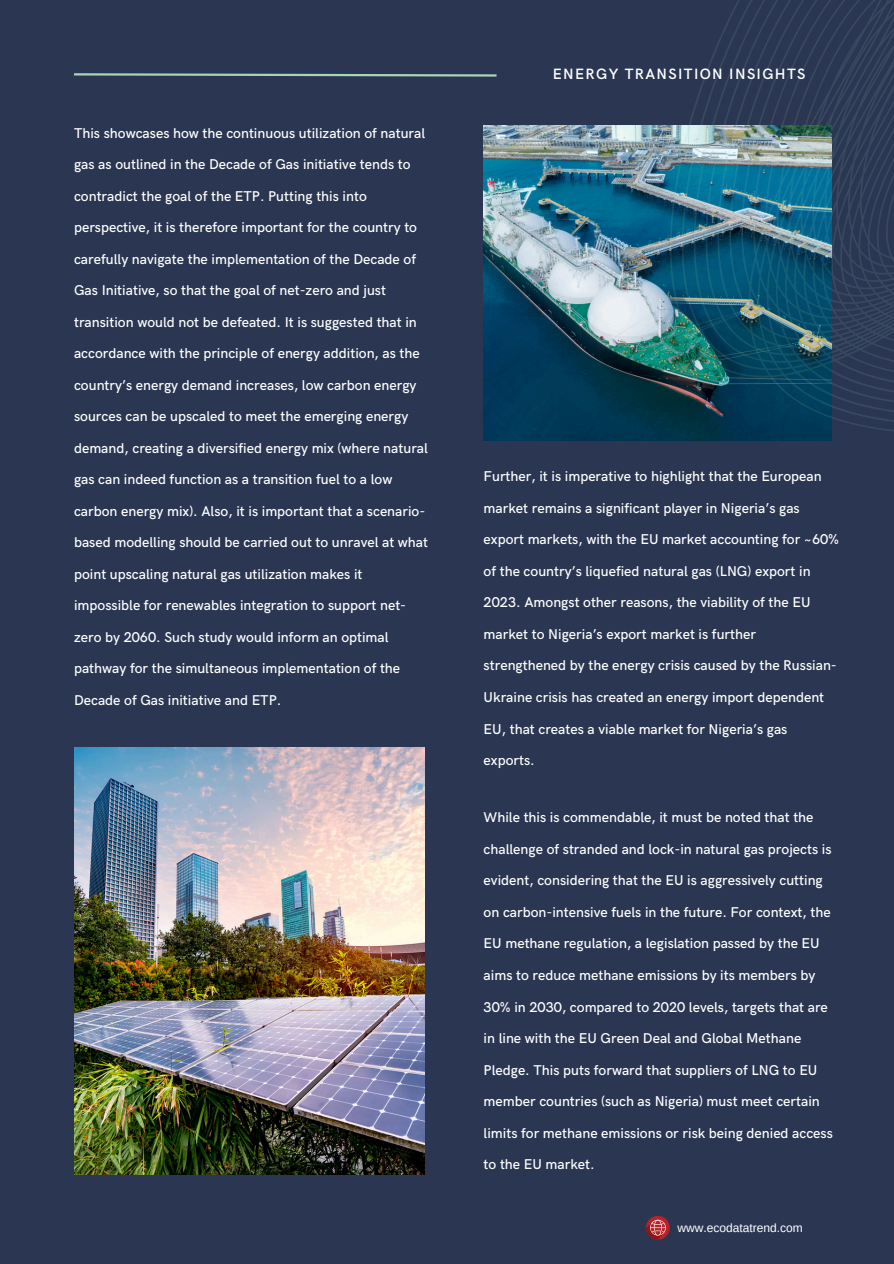
<style>
.page{position:relative;width:894px;height:1264px;background:#fff}
.page>*{position:absolute;margin:0;border:0;box-sizing:border-box;transform-origin:0 0}
.t1{font:600 15px "HK Grotesk";letter-spacing:.09em;color:#fff}
.t2{font:500 14.25px "HK Grotesk";color:#fff}
.t3{font:12px "Arimo";color:#fff}
</style>
<div class="page">
<div style="left:0;top:0;width:893px;height:1263px;background:#2a3652"></div>
<svg style="left:74px;top:73px;width:423px;height:4px"></svg>
<img style="left:483px;top:126px;width:40px;height:315px">
<img style="left:523px;top:0;width:370px;height:441px">
<img style="left:74px;top:747px;width:350px;height:426px">
<svg style="left:646px;top:1216px;width:23px;height:23px"></svg>
<p class="t2" style="left:74px;top:125px;width:352px">This showcases how the continuous utilization of natural</p>
<p class="t2" style="left:74px;top:156px;width:338px">gas as outlined in the Decade of Gas initiative tends to</p>
<p class="t2" style="left:74px;top:188px;width:294px">contradict the goal of the ETP. Putting this into</p>
<p class="t2" style="left:74px;top:219px;width:344px">perspective, it is therefore important for the country to</p>
<p class="t2" style="left:74px;top:251px;width:343px">carefully navigate the implementation of the Decade of</p>
<p class="t2" style="left:74px;top:282px;width:313px">Gas Initiative, so that the goal of net-zero and just</p>
<p class="t2" style="left:74px;top:314px;width:344px">transition would not be defeated. It is suggested that in</p>
<p class="t2" style="left:74px;top:345px;width:347px">accordance with the principle of energy addition, as the</p>
<p class="t2" style="left:74px;top:377px;width:344px">country’s energy demand increases, low carbon energy</p>
<p class="t2" style="left:74px;top:408px;width:336px">sources can be upscaled to meet the emerging energy</p>
<p class="t2" style="left:74px;top:440px;width:355px">demand, creating a diversified energy mix (where natural</p>
<p class="t2" style="left:74px;top:471px;width:320px">gas can indeed function as a transition fuel to a low</p>
<p class="t2" style="left:74px;top:503px;width:353px">carbon energy mix). Also, it is important that a scenario-</p>
<p class="t2" style="left:74px;top:534px;width:355px">based modelling should be carried out to unravel at what</p>
<p class="t2" style="left:74px;top:566px;width:290px">point upscaling natural gas utilization makes it</p>
<p class="t2" style="left:74px;top:597px;width:333px">impossible for renewables integration to support net-</p>
<p class="t2" style="left:74px;top:629px;width:316px">zero by 2060. Such study would inform an optimal</p>
<p class="t2" style="left:74px;top:660px;width:327px">pathway for the simultaneous implementation of the</p>
<p class="t2" style="left:74px;top:692px;width:209px">Decade of Gas initiative and ETP.</p>
<h1 class="t1" style="left:552px;top:66px;width:254px">ENERGY TRANSITION INSIGHTS</h1>
<p class="t2" style="left:483px;top:468px;width:339px">Further, it is imperative to highlight that the European</p>
<p class="t2" style="left:483px;top:500px;width:317px">market remains a significant player in Nigeria’s gas</p>
<p class="t2" style="left:483px;top:531px;width:357px">export markets, with the EU market accounting for ~60%</p>
<p class="t2" style="left:483px;top:563px;width:328px">of the country’s liquefied natural gas (LNG) export in</p>
<p class="t2" style="left:483px;top:594px;width:328px">2023. Amongst other reasons, the viability of the EU</p>
<p class="t2" style="left:483px;top:626px;width:274px">market to Nigeria’s export market is further</p>
<p class="t2" style="left:483px;top:657px;width:354px">strengthened by the energy crisis caused by the Russian-</p>
<p class="t2" style="left:483px;top:689px;width:342px">Ukraine crisis has created an energy import dependent</p>
<p class="t2" style="left:483px;top:720px;width:305px">EU, that creates a viable market for Nigeria’s gas</p>
<p class="t2" style="left:483px;top:752px;width:53px">exports.</p>
<h2 class="t2" style="left:483px;top:809px;width:331px">While this is commendable, it must be noted that the</h2>
<h2 class="t2" style="left:483px;top:841px;width:349px">challenge of stranded and lock-in natural gas projects is</h2>
<h2 class="t2" style="left:483px;top:872px;width:340px">evident, considering that the EU is aggressively cutting</h2>
<h2 class="t2" style="left:483px;top:904px;width:348px">on carbon-intensive fuels in the future. For context, the</h2>
<h2 class="t2" style="left:483px;top:935px;width:337px">EU methane regulation, a legislation passed by the EU</h2>
<h2 class="t2" style="left:483px;top:967px;width:333px">aims to reduce methane emissions by its members by</h2>
<h2 class="t2" style="left:483px;top:998px;width:346px">30% in 2030, compared to 2020 levels, targets that are</h2>
<h2 class="t2" style="left:483px;top:1030px;width:319px">in line with the EU Green Deal and Global Methane</h2>
<h2 class="t2" style="left:483px;top:1061px;width:335px">Pledge. This puts forward that suppliers of LNG to EU</h2>
<h2 class="t2" style="left:483px;top:1093px;width:337px">member countries (such as Nigeria) must meet certain</h2>
<h2 class="t2" style="left:483px;top:1124px;width:350px">limits for methane emissions or risk being denied access</h2>
<h2 class="t2" style="left:483px;top:1156px;width:112px">to the EU market.</h2>
<p class="t3" style="left:677px;top:1220px;width:127px">www.ecodatatrend.com</p>
</div>
